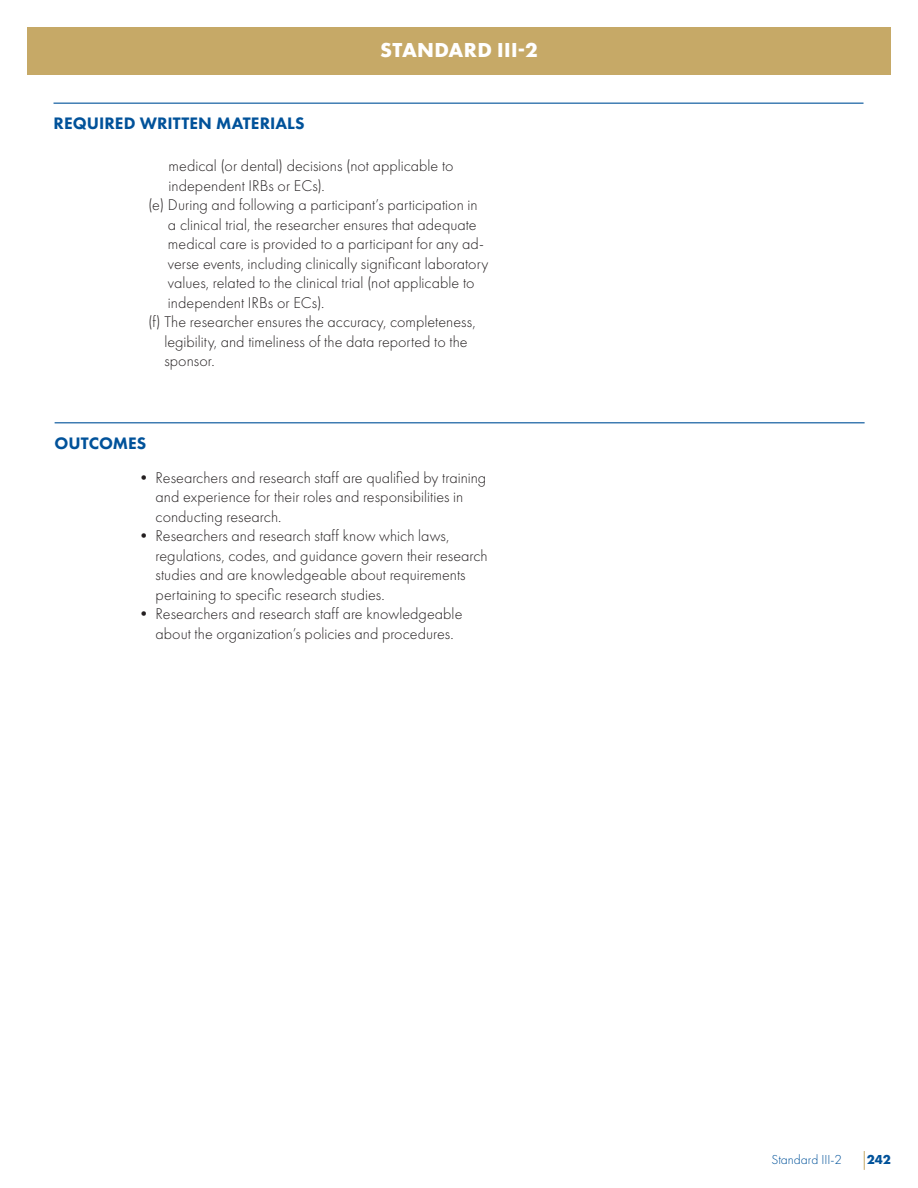
<style>
.page{position:relative;width:918px;height:1188px;background:#fff}
.page>*{position:absolute;margin:0;border:0;box-sizing:border-box;transform-origin:0 0}
.Page_Header{font:700 21px "Futura PT";letter-spacing:.015em;color:#fff}
.t1{font:800 17.25px "Futura PT";letter-spacing:.005em;color:#01529a}
.t2{font:300 16.2px/19.5px "Futura PT";color:#231f20}
.t3{font:300 13.5px "Futura PT";color:#01529a}
.t4{font:700 13.5px "Futura PT";color:#01529a}
</style>
<div class="page">
<svg style="left:864px;top:1151px;width:1px;height:19px"></svg>
<div style="left:27px;top:27px;width:864px;height:47px;background:#c6a967"></div>
<hr style="left:54px;top:103px;width:810px;height:1px;background:#01529a">
<hr style="left:55px;top:422px;width:810px;height:1px;background:#01529a">
<p class="Page_Header" style="left:380px;top:37px;width:159px">STANDARD III-2</p>
<p class="t1" style="left:54px;top:112px;width:253px">REQUIRED WRITTEN MATERIALS</p>
<p class="t2" style="left:169px;top:156px;width:287px">medical (or dental) decisions (not applicable to independent IRBs or ECs).</p>
<p class="t2" style="left:168px;top:195px;width:322px;text-indent:-20px">(e) During and following a participant’s participation in a clinical trial, the researcher ensures that adequate medical care is provided to a participant for any ad&shy;verse events, including clinically significant laboratory values, related to the clinical trial (not applicable to independent IRBs or ECs).</p>
<p class="t2" style="left:164px;top:312px;width:313px;text-indent:-16px">(f) The researcher ensures the accuracy, completeness, legibility, and timeliness of the data reported to the sponsor.</p>
<p class="t1" style="left:55px;top:432px;width:93px">OUTCOMES</p>
<p class="t2" style="left:156px;top:468px;width:332px;text-indent:-20px">• Researchers and research staff are qualified by training and experience for their roles and responsibilities in conducting research.</p>
<p class="t2" style="left:156px;top:526px;width:334px;text-indent:-20px">• Researchers and research staff know which laws, regulations, codes, and guidance govern their research studies and are knowledgeable about requirements pertaining to specific research studies.</p>
<p class="t2" style="left:156px;top:604px;width:308px;text-indent:-20px">• Researchers and research staff are knowledgeable about the organization’s policies and procedures.</p>
<p class="t3" style="left:771px;top:1152px;width:72px">Standard III-2</p>
<p class="t4" style="left:867px;top:1151px;width:26px">242</p>
</div>
